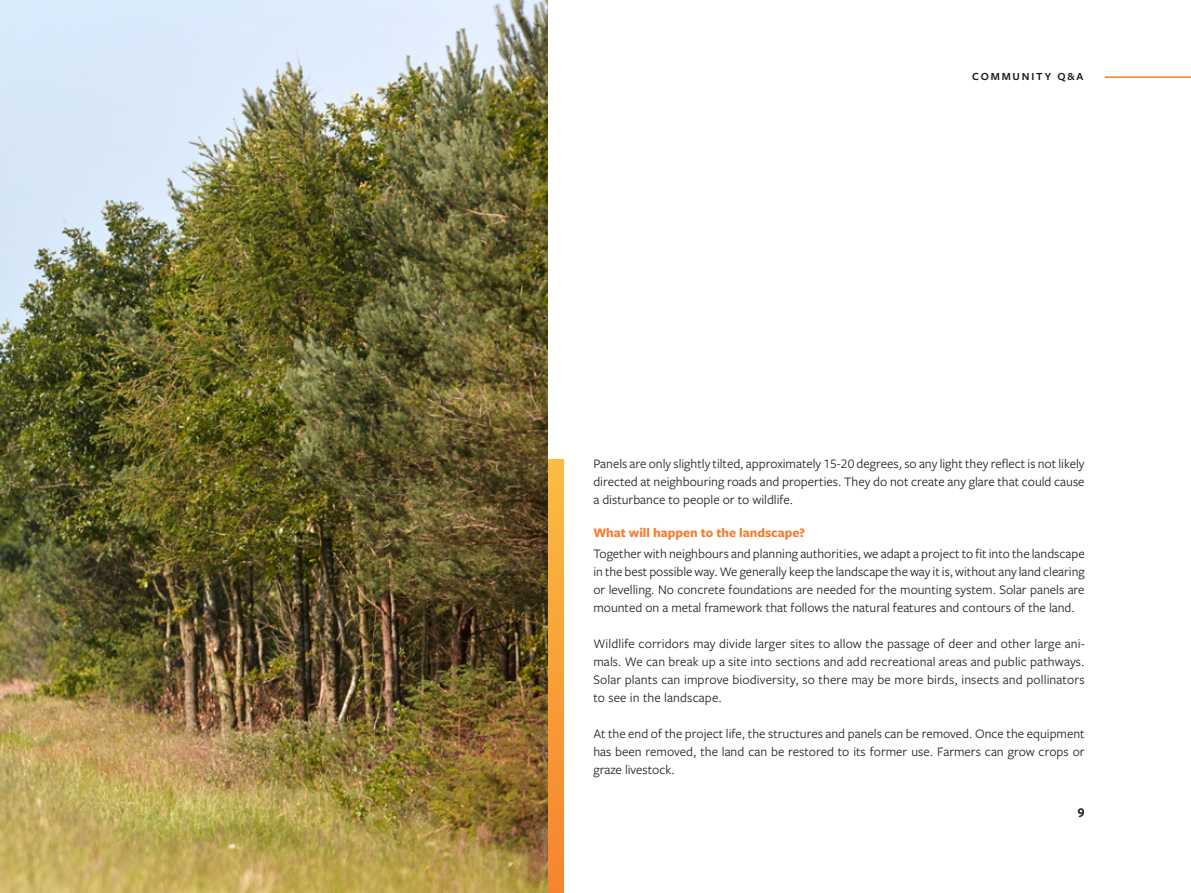
<style>
.page{position:relative;width:1191px;height:893px;background:#fff}
.page>*{position:absolute;margin:0;border:0;box-sizing:border-box;transform-origin:0 0}
.t1{font:13.5px/18px "Freight Sans Pro";color:#231f20;text-align:justify}
.t2{font:700 13.5px "Freight Sans Pro";color:#f47d2d}
.t3{font:600 13.5px "Freight Sans Pro";color:#1a1415}
.t4{font:600 11.25px "Freight Sans Pro";letter-spacing:.16em;color:#1a1415}
</style>
<div class="page">
<div style="left:547px;top:460px;width:16px;height:433px;background:linear-gradient(to bottom,#fbbc43,#f4842e)"></div>
<img style="left:0;top:0;width:547px;height:893px">
<hr style="left:1104px;top:76px;width:87px;height:2px;background:#f47d2d">
<p class="t4" style="left:972px;top:69px;width:113px">COMMUNITY Q&amp;A</p>
<p class="t1" style="left:593px;top:454px;width:493px">Panels are only slightly tilted, approximately 15-20 degrees, so any light they reflect is not likely directed at neighbouring roads and properties. They do not create any glare that could cause a disturbance to people or to wildlife.</p>
<p class="t2" style="left:593px;top:523px;width:213px">What will happen to the landscape?</p>
<p class="t1" style="left:593px;top:544px;width:493px">Together with neighbours and planning authorities, we adapt a project to fit into the landscape in the best possible way. We generally keep the landscape the way it is, without any land clearing or levelling. No concrete foundations are needed for the mounting system. Solar panels are mounted on a metal framework that follows the natural features and contours of the land.</p>
<p class="t1" style="left:593px;top:634px;width:493px">Wildlife corridors may divide larger sites to allow the passage of deer and other large ani&shy;mals. We can break up a site into sections and add recreational areas and public pathways.<br>Solar plants can improve biodiversity, so there may be more birds, insects and pollinators to see in the landscape.</p>
<p class="t1" style="left:593px;top:724px;width:493px">At the end of the project life, the structures and panels can be removed. Once the equipment has been removed, the land can be restored to its former use. Farmers can grow crops or graze livestock.</p>
<p class="t3" style="left:1078px;top:803px;width:8px">9</p>
</div>
